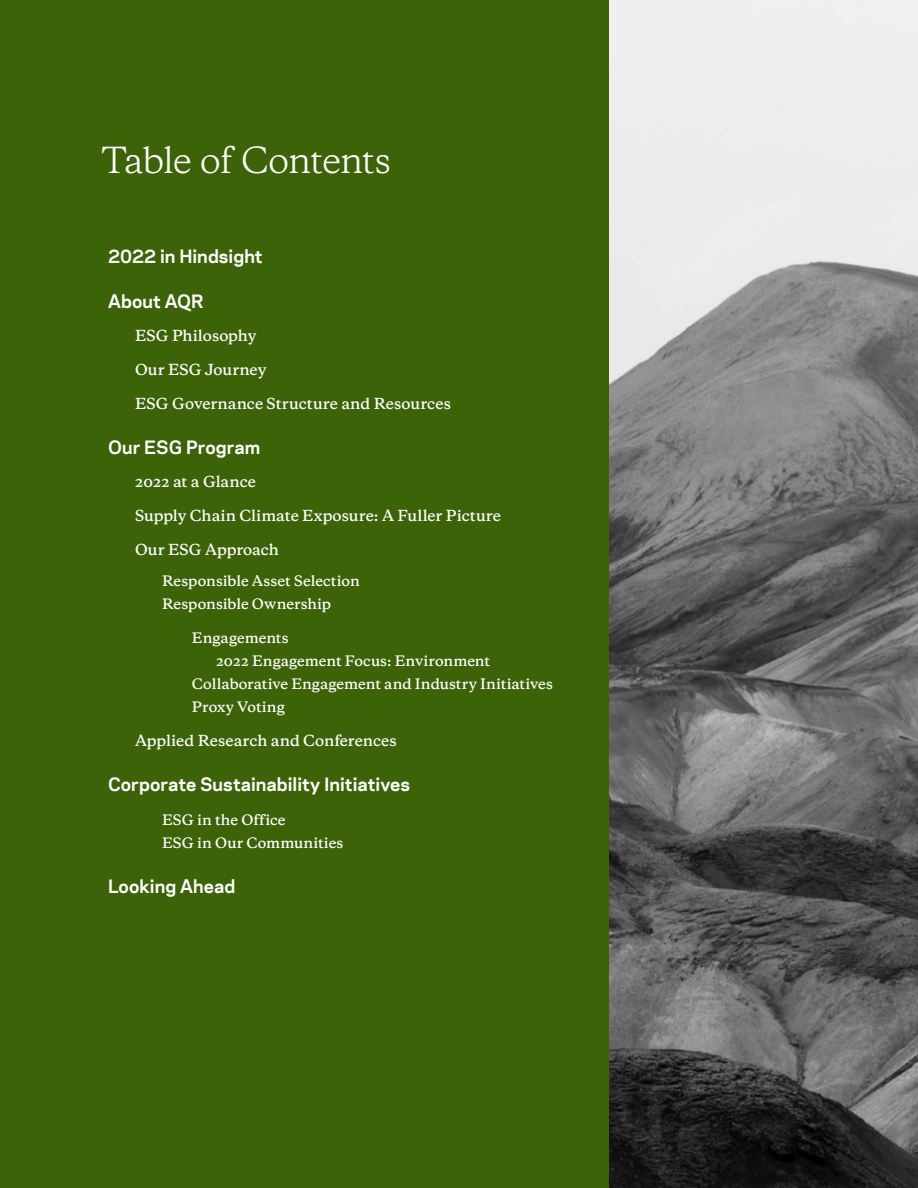
<style>
.page{position:relative;width:918px;height:1188px;background:#3c6307}
.page>*{position:absolute;margin:0;border:0;box-sizing:border-box;transform-origin:0 0}
.t1{font:33px "AQR Copernicus";letter-spacing:-.03em;color:#fff}
.t2{font:700 17.25px "AQR Polaris";color:#fff}
.t3{font:700 14.25px "AQR Copernicus";letter-spacing:.005em;color:#fff}
.t4{font:700 13.5px/23.2px "AQR Copernicus";color:#fff}
</style>
<div class="page">
<img style="left:609px;top:0;width:309px;height:1188px">
<h1 class="t1" style="left:101px;top:138px;width:292px">Table of Contents</h1>
<p class="t2" style="left:108px;top:243px;width:156px">2022 in Hindsight</p>
<p class="t2" style="left:108px;top:288px;width:97px">About AQR</p>
<p class="t3" style="left:135px;top:327px;width:123px">ESG Philosophy</p>
<p class="t3" style="left:135px;top:360px;width:133px">Our ESG Journey</p>
<p class="t3" style="left:135px;top:394px;width:317px">ESG Governance Structure and Resources</p>
<p class="t2" style="left:108px;top:434px;width:154px">Our ESG Program</p>
<p class="t3" style="left:135px;top:473px;width:122px">2022 at a Glance</p>
<p class="t3" style="left:135px;top:506px;width:367px">Supply Chain Climate Exposure: A Fuller Picture</p>
<p class="t3" style="left:135px;top:540px;width:145px">Our ESG Approach</p>
<p class="t4" style="left:162px;top:569px;width:199px">Responsible Asset Selection<br>Responsible Ownership</p>
<p class="t4" style="left:192px;top:626px;width:98px">Engagements</p>
<p class="t4" style="left:216px;top:649px;width:276px">2022 Engagement Focus: Environment</p>
<p class="t4" style="left:192px;top:673px;width:363px">Collaborative Engagement and Industry Initiatives</p>
<p class="t4" style="left:192px;top:696px;width:94px">Proxy Voting</p>
<p class="t3" style="left:135px;top:731px;width:263px">Applied Research and Conferences</p>
<p class="t2" style="left:108px;top:771px;width:304px">Corporate Sustainability Initiatives</p>
<p class="t4" style="left:162px;top:808px;width:183px">ESG in the Office<br>ESG in Our Communities</p>
<p class="t2" style="left:108px;top:873px;width:129px">Looking Ahead</p>
</div>
